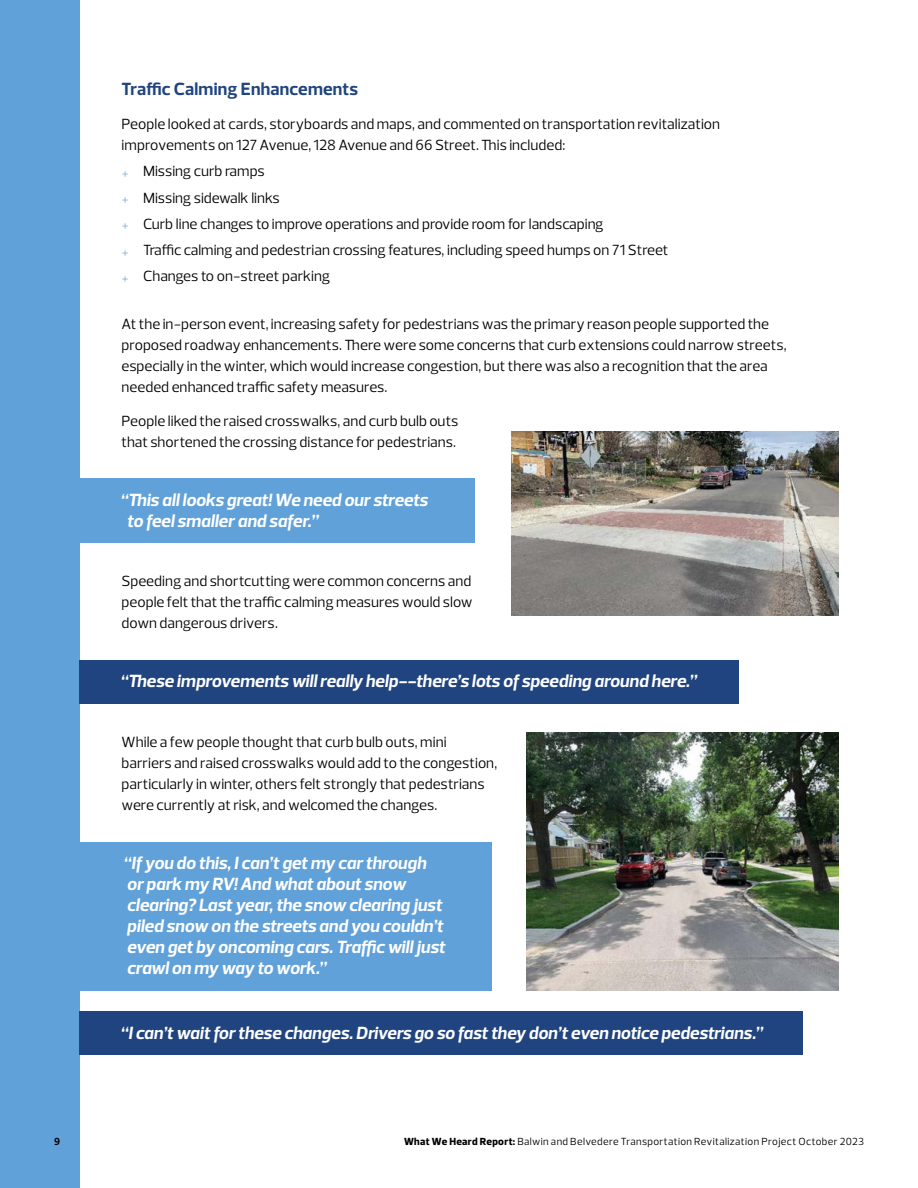
<style>
.page{position:relative;width:918px;height:1188px;background:#fff}
.page>*{position:absolute;margin:0;border:0;box-sizing:border-box;transform-origin:0 0}
.t1{font:italic 700 18px/21px "Prelo";letter-spacing:-.005em;color:#fff}
.t2{font:700 18px "Prelo";letter-spacing:.01em;color:#20447f}
.t3{font:15px/21px "Prelo";color:#000}
.t4{font:10.5px "Prelo";letter-spacing:.035em;color:#000}
.t5{font:700 10.5px "Prelo";color:#000}
.s1{font-weight:300;color:#61a2d7}
.s2{font-weight:800}
</style>
<div class="page">
<div style="left:0;top:0;width:80px;height:1188px;background:#61a1d9"></div>
<div style="left:80px;top:479px;width:395px;height:64px;background:#61a1d9"></div>
<div style="left:80px;top:842px;width:411px;height:149px;background:#61a1d9"></div>
<div style="left:80px;top:660px;width:659px;height:43px;background:#20447f"></div>
<div style="left:80px;top:1012px;width:723px;height:43px;background:#20447f"></div>
<img style="left:511px;top:432px;width:328px;height:183px">
<img style="left:527px;top:732px;width:312px;height:259px">
<p class="t2" style="left:122px;top:77px;width:238px">Traffic Calming Enhancements</p>
<p class="t3" style="left:122px;top:114px;width:600px">People looked at cards, storyboards and maps, and commented on transportation revitalization improvements on 127 Avenue, 128 Avenue and 66 Street. This included:</p>
<p class="t3" style="left:122px;top:158px;width:549px;line-height:26.2px"><span class="s1">+</span> Missing curb ramps<br><span class="s1">+</span> Missing sidewalk links<br><span class="s1">+</span> Curb line changes to improve operations and provide room for landscaping<br><span class="s1">+</span> Traffic calming and pedestrian crossing features, including speed humps on 71 Street <span class="s1">+</span> Changes to on-street parking</p>
<p class="t3" style="left:122px;top:313px;width:667px">At the in-person event, increasing safety for pedestrians was the primary reason people supported the proposed roadway enhancements. There were some concerns that curb extensions could narrow streets, especially in the winter, which would increase congestion, but there was also a recognition that the area needed enhanced traffic safety measures.</p>
<p class="t3" style="left:122px;top:411px;width:339px">People liked the raised crosswalks, and curb bulb outs that shortened the crossing distance for pedestrians.</p>
<p class="t1" style="left:127px;top:489px;width:302px;text-indent:-7px">“This all looks great! We need our streets to feel smaller and safer.”</p>
<p class="t3" style="left:122px;top:571px;width:353px;text-align:justify">Speeding and shortcutting were common concerns and people felt that the traffic calming measures would slow down dangerous drivers.</p>
<p class="t1" style="left:120px;top:671px;width:578px">“These improvements will really help--there’s lots of speeding around here.”</p>
<p class="t3" style="left:122px;top:732px;width:377px">While a few people thought that curb bulb outs, mini barriers and raised crosswalks would add to the congestion, particularly in winter, others felt strongly that pedestrians were currently at risk, and welcomed the changes.</p>
<p class="t1" style="left:123px;top:853px;width:324px">“If you do this, I can’t get my car through or park my RV! And what about snow clearing? Last year, the snow clearing just piled snow on the streets and you couldn’t even get by oncoming cars. Traffic will just crawl on my way to work.”</p>
<p class="t1" style="left:120px;top:1022px;width:644px">“I can’t wait for these changes. Drivers go so fast they don’t even notice pedestrians.”</p>
<p class="t5" style="left:54px;top:1135px;width:7px">9</p>
<p class="t4" style="left:404px;top:1135px;width:462px"><span class="s2">What We Heard Report:</span> Balwin and Belvedere Transportation Revitalization Project October 2023</p>
</div>
